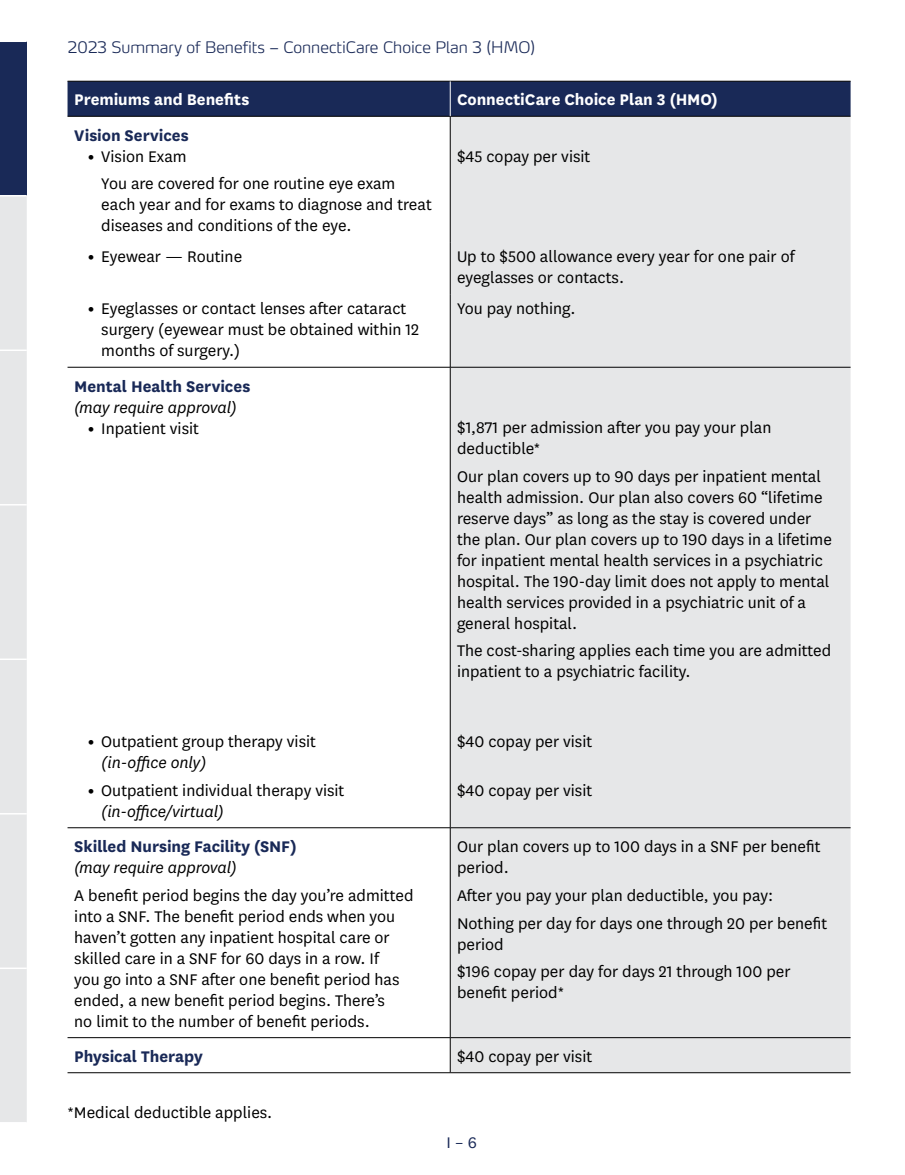
<style>
.page{position:relative;width:905px;height:1175px;background:#fff}
.page>*{position:absolute;margin:0;border:0;box-sizing:border-box;transform-origin:0 0}
.table_body{font:18px/21px "National";color:#000}
.Table_copy_indent{font:18px/21px "National";color:#000}
.Table_head{font:700 18px/21px "National";letter-spacing:-.005em;color:#192957}
.Table_head_reverse{font:700 18px "National";color:#fff}
.Body_Copy_National{font:18px "National";color:#000}
.Table_head-2{font:italic 18px "National";letter-spacing:-.01em;color:#000}
.t1{font:18px "National";color:#192957}
.t2{font:300 expanded 15.75px "Max Pro";color:#192957}
.s1{font-weight:800}
.s2{font-weight:400;font-style:italic;color:#000}
.s3{font-style:italic}
</style>
<div class="page">
<div style="left:0;top:41px;width:27px;height:155px;background:#192957"></div>
<hr style="left:0;top:40px;width:27px;height:2px;background:#fff">
<div style="left:0;top:195px;width:27px;height:927px;background:#e6e7e8"></div>
<div style="left:68px;top:82px;width:782px;height:34px;background:#192957"></div>
<div style="left:451px;top:117px;width:399px;height:955px;background:#e6e7e8"></div>
<hr style="left:68px;top:81px;width:382px;height:1px;background:#000">
<hr style="left:450px;top:81px;width:400px;height:1px;background:#000">
<hr style="left:68px;top:116px;width:382px;height:1px;background:#000">
<hr style="left:450px;top:116px;width:400px;height:1px;background:#000">
<hr style="left:450px;top:81px;width:1px;height:35px;background:#fff">
<hr style="left:450px;top:116px;width:1px;height:126px;background:#000">
<hr style="left:450px;top:242px;width:1px;height:52px;background:#000">
<hr style="left:450px;top:294px;width:1px;height:73px;background:#000">
<hr style="left:68px;top:367px;width:382px;height:1px;background:#000">
<hr style="left:450px;top:367px;width:400px;height:1px;background:#000">
<hr style="left:450px;top:367px;width:1px;height:460px;background:#000">
<hr style="left:68px;top:827px;width:382px;height:1px;background:#000">
<hr style="left:450px;top:827px;width:400px;height:1px;background:#000">
<hr style="left:450px;top:828px;width:1px;height:209px;background:#000">
<hr style="left:68px;top:1037px;width:382px;height:1px;background:#000">
<hr style="left:450px;top:1037px;width:400px;height:1px;background:#000">
<hr style="left:450px;top:1037px;width:1px;height:35px;background:#000">
<hr style="left:68px;top:1072px;width:382px;height:1px;background:#000">
<hr style="left:450px;top:1072px;width:400px;height:1px;background:#000">
<p class="t2" style="left:68px;top:34px;width:469px">2023 Summary of Benefits – ConnectiCare Choice Plan 3 (HMO)</p>
<p class="Table_head_reverse" style="left:74px;top:87px;width:176px">Premiums and Benefits</p>
<p class="Table_head_reverse" style="left:457px;top:87px;width:262px">ConnectiCare Choice Plan 3 (HMO)</p>
<p class="Table_head" style="left:74px;top:123px;width:116px">Vision Services</p>
<p class="table_body" style="left:88px;top:145px;width:100px"><span class="s1">•</span> Vision Exam</p>
<p class="Table_copy_indent" style="left:101px;top:172px;width:332px">You are covered for one routine eye exam each year and for exams to diagnose and treat diseases and conditions of the eye.</p>
<p class="table_body" style="left:457px;top:145px;width:135px">$45 copay per visit</p>
<p class="table_body" style="left:88px;top:245px;width:156px"><span class="s1">•</span> Eyewear — Routine</p>
<p class="table_body" style="left:457px;top:245px;width:339px">Up to $500 allowance every year for one pair of eyeglasses or contacts.</p>
<p class="table_body" style="left:101px;top:298px;width:319px;text-indent:-14px"><span class="s1">•</span> Eyeglasses or contact lenses after cataract surgery (eyewear must be obtained within 12 months of surgery.)</p>
<p class="table_body" style="left:457px;top:298px;width:120px">You pay nothing.</p>
<p class="Table_head" style="left:74px;top:374px;width:177px">Mental Health Services <span class="s2">(may require approval)</span></p>
<p class="table_body" style="left:88px;top:417px;width:113px"><span class="s1">•</span> Inpatient visit</p>
<p class="table_body" style="left:457px;top:416px;width:316px">$1,871 per admission after you pay your plan deductible*</p>
<p class="table_body" style="left:457px;top:465px;width:376px">Our plan covers up to 90 days per inpatient mental health admission. Our plan also covers 60 “lifetime reserve days” as long as the stay is covered under the plan. Our plan covers up to 190 days in a lifetime for inpatient mental health services in a psychiatric hospital. The 190-day limit does not apply to mental health services provided in a psychiatric unit of a general hospital.</p>
<p class="table_body" style="left:457px;top:639px;width:376px">The cost-sharing applies each time you are admitted inpatient to a psychiatric facility.</p>
<p class="table_body" style="left:101px;top:730px;width:216px;text-indent:-14px"><span class="s1">•</span> Outpatient group therapy visit <span class="s3">(in-office only)</span></p>
<p class="table_body" style="left:101px;top:779px;width:244px;text-indent:-14px"><span class="s1">•</span> Outpatient individual therapy visit <span class="s3">(in-office/virtual)</span></p>
<p class="Table_head" style="left:74px;top:834px;width:224px">Skilled Nursing Facility (SNF)</p>
<p class="Table_head-2" style="left:74px;top:856px;width:164px">(may require approval)</p>
<p class="table_body" style="left:74px;top:884px;width:341px">A benefit period begins the day you’re admitted into a SNF. The benefit period ends when you haven’t gotten any inpatient hospital care or skilled care in a SNF for 60 days in a row. If<br>you go into a SNF after one benefit period has ended, a new benefit period begins. There’s<br>no limit to the number of benefit periods.</p>
<p class="table_body" style="left:457px;top:730px;width:137px">$40 copay per visit</p>
<p class="table_body" style="left:457px;top:779px;width:137px">$40 copay per visit</p>
<p class="table_body" style="left:457px;top:835px;width:365px">Our plan covers up to 100 days in a SNF per benefit period.</p>
<p class="table_body" style="left:457px;top:884px;width:318px">After you pay your plan deductible, you pay:</p>
<p class="table_body" style="left:457px;top:911px;width:371px">Nothing per day for days one through 20 per benefit period</p>
<p class="table_body" style="left:457px;top:960px;width:335px">$196 copay per day for days 21 through 100 per benefit period*</p>
<p class="Table_head" style="left:74px;top:1044px;width:130px">Physical Therapy</p>
<p class="table_body" style="left:457px;top:1045px;width:137px">$40 copay per visit</p>
<p class="Body_Copy_National" style="left:68px;top:1100px;width:206px">*Medical deductible applies.</p>
<p class="t1" style="left:446px;top:1130px;width:32px">I – 6</p>
</div>
